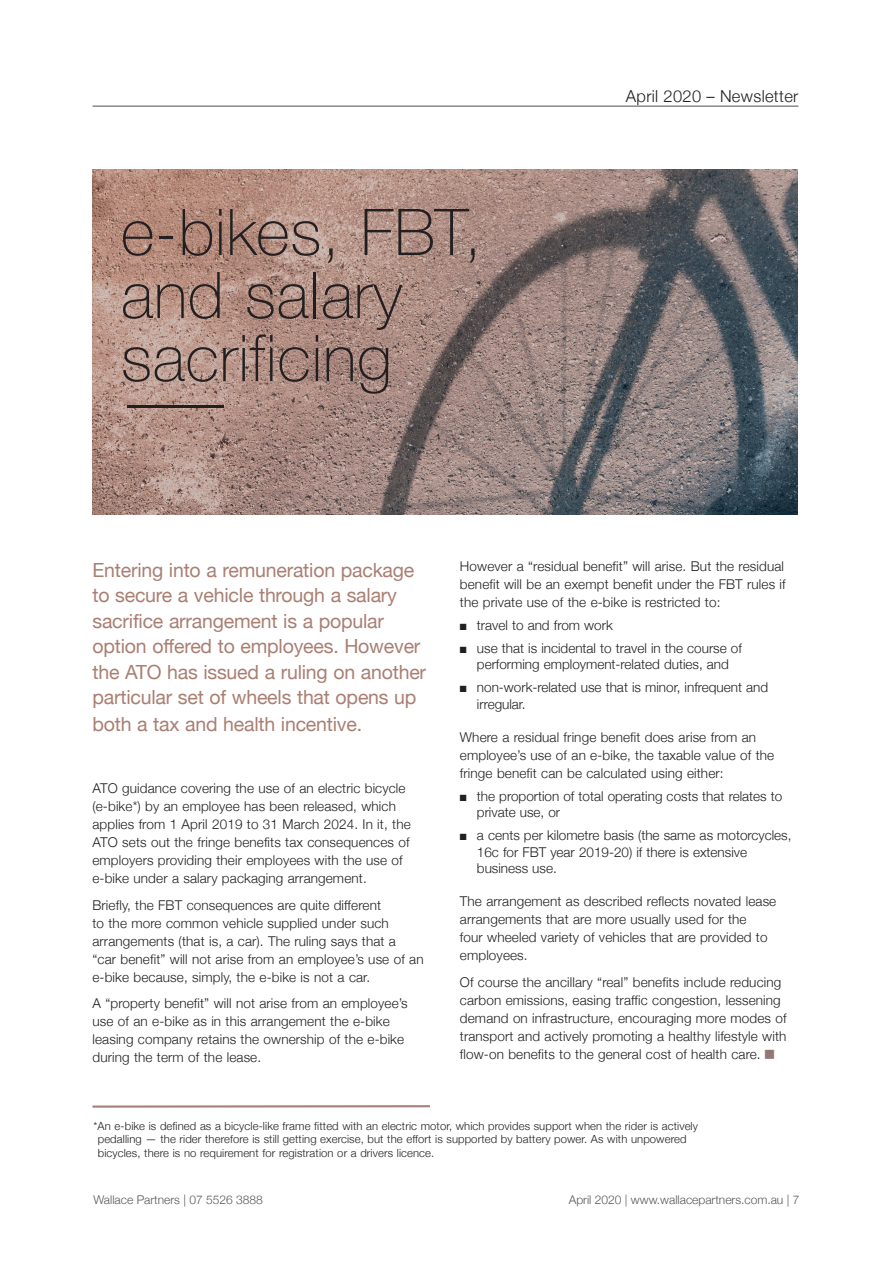
<style>
.page{position:relative;width:893px;height:1263px;background:#fff}
.page>*{position:absolute;margin:0;border:0;box-sizing:border-box;transform-origin:0 0}
.t1{font:100 64.5px/63px "Helvetica Neue";letter-spacing:.01em;color:#231f20}
.t2{font:19.5px/25.8px "Helvetica Neue";letter-spacing:-.01em;color:#a97f72}
.t3{font:300 16.5px "Helvetica Neue";letter-spacing:.02em;color:#231f20}
.t4{font:300 13.5px/18px "Helvetica Neue";letter-spacing:.01em;color:#231f20}
.t5{font:300 12px "Helvetica Neue";color:#57585a}
.t6{font:300 11.25px/13.5px "Helvetica Neue";letter-spacing:.01em;color:#231f20}
</style>
<div class="page">
<hr style="left:93px;top:106px;width:705px;height:1px;background:#231f20">
<img style="left:92px;top:169px;width:705px;height:346px">
<hr style="left:92px;top:1105px;width:338px;height:3px;background:#a5807a">
<hr style="left:127px;top:405px;width:97px;height:3px;background:#231f20">
<h1 class="t1" style="left:121px;top:198px;width:362px">e-bikes, FBT, and salary sacrificing</h1>
<p class="t3" style="left:626px;top:83px;width:174px">April 2020 – Newsletter</p>
<p class="t2" style="left:92px;top:558px;width:335px">Entering into a remuneration package to secure a vehicle through a salary sacrifice arrangement is a popular option offered to employees. However the ATO has issued a ruling on another particular set of wheels that opens up both a tax and health incentive.</p>
<p class="t4" style="left:92px;top:778px;width:320px">ATO guidance covering the use of an electric bicycle (e-bike*) by an employee has been released, which applies from 1 April 2019 to 31 March 2024. In it, the ATO sets out the fringe benefits tax consequences of employers providing their employees with the use of e-bike under a salary packaging arrangement.</p>
<p class="t4" style="left:92px;top:895px;width:333px">Briefly, the FBT consequences are quite different<br>to the more common vehicle supplied under such arrangements (that is, a car). The ruling says that a<br>“car benefit” will not arise from an employee’s use of an e-bike because, simply, the e-bike is not a car.</p>
<p class="t4" style="left:92px;top:993px;width:317px">A “property benefit” will not arise from an employee’s use of an e-bike as in this arrangement the e-bike leasing company retains the ownership of the e-bike during the term of the lease.</p>
<p class="t4" style="left:460px;top:556px;width:327px;text-align:justify">However a “residual benefit” will arise. But the residual benefit will be an exempt benefit under the FBT rules if the private use of the e-bike is restricted to:</p>
<p class="t4" style="left:460px;top:615px;width:154px">■ travel to and from work</p>
<p class="t4" style="left:460px;top:639px;width:283px;line-height:16.5px;text-align:center">■ use that is incidental to travel in the course of performing employment-related duties, and</p>
<p class="t4" style="left:477px;top:678px;width:293px;line-height:16.5px;text-indent:-17px">■ non-work-related use that is minor, infrequent and irregular.</p>
<p class="t4" style="left:460px;top:727px;width:316px">Where a residual fringe benefit does arise from an employee’s use of an e-bike, the taxable value of the fringe benefit can be calculated using either:</p>
<p class="t4" style="left:477px;top:787px;width:307px;line-height:16.5px;text-indent:-17px">■ the proportion of total operating costs that relates to private use, or</p>
<p class="t4" style="left:477px;top:826px;width:316px;line-height:16.5px;text-indent:-17px">■ a cents per kilometre basis (the same as motorcycles,<br>16c for FBT year 2019-20) if there is extensive business use.</p>
<p class="t4" style="left:460px;top:891px;width:318px">The arrangement as described reflects novated lease arrangements that are more usually used for the<br>four wheeled variety of vehicles that are provided to employees.</p>
<p class="t4" style="left:460px;top:972px;width:328px">Of course the ancillary “real” benefits include reducing carbon emissions, easing traffic congestion, lessening demand on infrastructure, encouraging more modes of transport and actively promoting a healthy lifestyle with flow-on benefits to the general cost of health care.</p>
<p class="t6" style="left:98px;top:1118px;width:602px;text-indent:-4px">*An e-bike is defined as a bicycle-like frame fitted with an electric motor, which provides support when the rider is actively pedalling — the rider therefore is still getting exercise, but the effort is supported by battery power. As with unpowered bicycles, there is no requirement for registration or a drivers licence.</p>
<p class="t5" style="left:94px;top:1190px;width:171px">Wallace Partners | 07 5526 3888</p>
<p class="t5" style="left:569px;top:1190px;width:232px">April 2020 | www.wallacepartners.com.au | 7</p>
</div>
